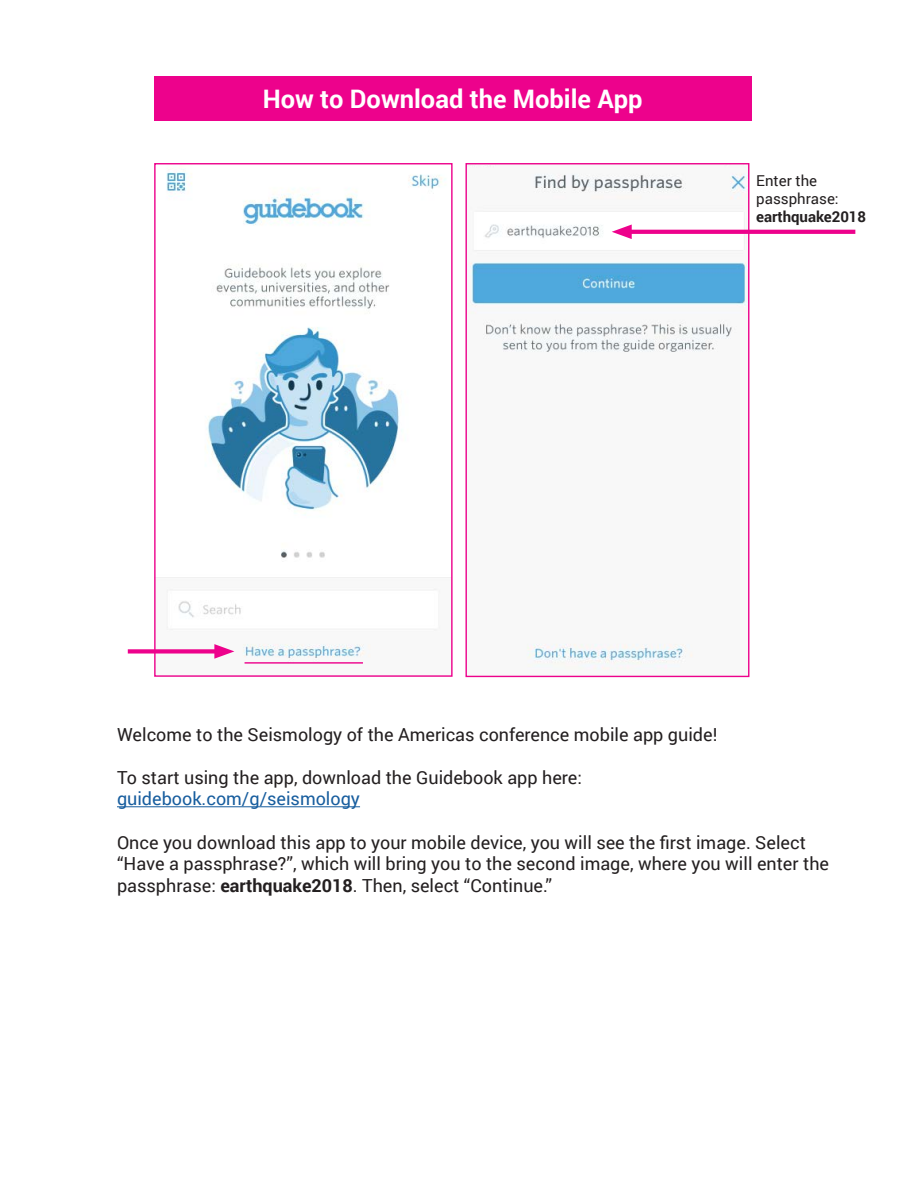
<style>
.page{position:relative;width:918px;height:1188px;background:#fff}
.page>*{position:absolute;margin:0;border:0;box-sizing:border-box;transform-origin:0 0}
.t1{font:700 25.5px "Roboto";color:#fff}
.t2{font:18px/21.6px "Roboto";color:#231f20}
.t3{font:18px "Roboto";color:#175d9e}
.t4{font:15px "Roboto";color:#231f20}
.t5{font:700 15px "Roboto";letter-spacing:-.005em;color:#231f20}
.s1{font-weight:700}
</style>
<div class="page">
<hr style="left:117px;top:806px;width:243px;height:1px;background:#175d9e">
<img style="left:156px;top:166px;width:295px;height:498px">
<div style="left:154px;top:163px;width:299px;height:514px;border:1px solid #ed028c"></div>
<img style="left:467px;top:165px;width:280px;height:505px">
<div style="left:465px;top:163px;width:284px;height:514px;border:1px solid #ed028c"></div>
<svg style="left:632px;top:230px;width:223px;height:4px"></svg>
<svg style="left:612px;top:225px;width:20px;height:14px"></svg>
<div style="left:128px;top:649px;width:94px;height:5px;background:#ed028c"></div>
<svg style="left:214px;top:644px;width:20px;height:15px"></svg>
<div style="left:154px;top:76px;width:598px;height:45px;background:#ed028c"></div>
<hr style="left:245px;top:662px;width:118px;height:2px;background:#ed028c">
<p class="t1" style="left:263px;top:81px;width:381px">How to Download the Mobile App</p>
<p class="t4" style="left:756px;top:170px;width:62px">Enter the</p>
<p class="t4" style="left:756px;top:188px;width:84px">passphrase:</p>
<p class="t5" style="left:756px;top:206px;width:111px">earthquake2018</p>
<p class="t2" style="left:117px;top:723px;width:602px">Welcome to the Seismology of the Americas conference mobile app guide!</p>
<p class="t2" style="left:117px;top:766px;width:466px">To start using the app, download the Guidebook app here:</p>
<p class="t3" style="left:117px;top:786px;width:245px">guidebook.com/g/seismology</p>
<p class="t2" style="left:117px;top:831px;width:714px">Once you download this app to your mobile device, you will see the first image. Select “Have a passphrase?”, which will bring you to the second image, where you will enter the passphrase: <span class="s1">earthquake2018</span>. Then, select “Continue.”</p>
</div>
